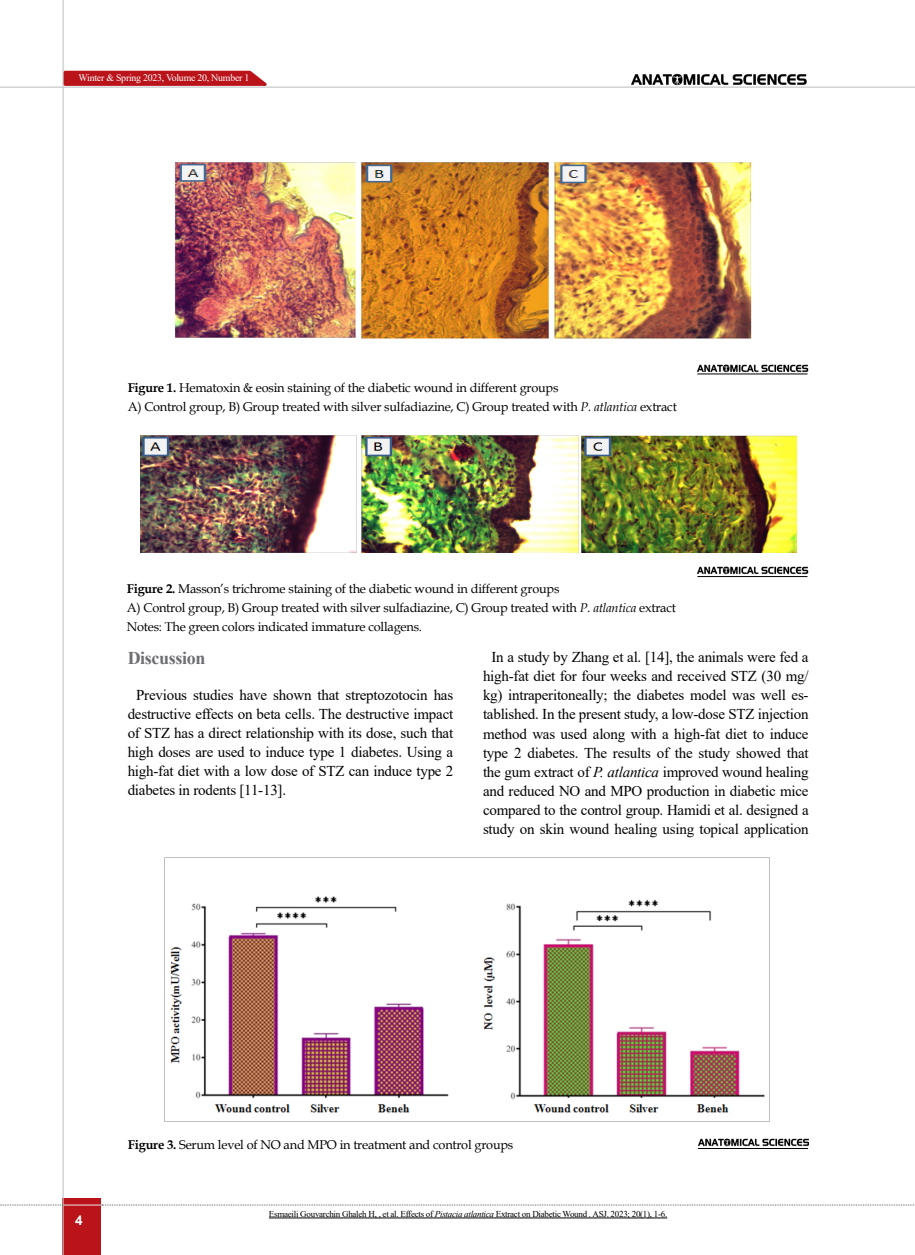
<style>
.page{position:relative;width:915px;height:1255px;background:#fff}
.page>*{position:absolute;margin:0;border:0;box-sizing:border-box;transform-origin:0 0}
.t1{font:700 18px "Times New Roman";letter-spacing:-.02em;color:#6d6e71}
.t2{font:15px/19px "Times New Roman";letter-spacing:-.015em;color:#000;text-align:justify}
.t3{font:700 13.5px "Arial";color:#fff}
.t4{font:12.75px/18.6px "Book Antiqua";letter-spacing:-.015em;color:#000}
.t5{font:10.05px "Times New Roman";letter-spacing:-.025em;color:#fff}
.t6{font:9px "Times New Roman";letter-spacing:-.03em;color:#000}
.s1{font-weight:700}
.s2{font-style:italic}
</style>
<div class="page">
<div style="left:63px;top:1198px;width:38px;height:56px;background:#ba131a"></div>
<hr style="left:62px;top:0;width:2px;height:1254px;background:#c2c4c6">
<hr style="left:0;top:87px;width:914px;height:1px;background:#c2c4c6">
<hr style="left:63px;top:1204px;width:38px;height:1px;background:#ebebec">
<svg style="left:0;top:1204px;width:63px;height:1px"></svg>
<svg style="left:102px;top:1204px;width:813px;height:1px"></svg>
<svg style="left:62px;top:69px;width:212px;height:18px;background:#c7454b"></svg>
<img style="left:626px;top:73px;width:188px;height:15px">
<img style="left:164px;top:857px;width:604px;height:264px">
<img style="left:697px;top:1138px;width:111px;height:9px">
<hr style="left:697px;top:1148px;width:110px;height:1px;background:#000">
<img style="left:140px;top:435px;width:656px;height:117px">
<img style="left:696px;top:566px;width:112px;height:9px">
<hr style="left:697px;top:576px;width:110px;height:1px;background:#000">
<img style="left:175px;top:162px;width:577px;height:177px">
<img style="left:696px;top:364px;width:112px;height:9px">
<hr style="left:697px;top:374px;width:110px;height:1px;background:#000">
<hr style="left:269px;top:1217px;width:398px;height:1px;background:#000">
<p class="t5" style="left:79px;top:70px;width:172px">Winter &amp; Spring 2023, Volume 20, Number 1</p>
<p class="t4" style="left:128px;top:378px;width:550px"><span class="s1">Figure 1.</span> Hematoxin &amp; eosin staining of the diabetic wound in different groups<br>A) Control group, B) Group treated with silver sulfadiazine, C) Group treated with <span class="s2">P. atlantica</span> extract</p>
<p class="t4" style="left:127px;top:579px;width:550px"><span class="s1">Figure 2.</span> Masson’s trichrome staining of the diabetic wound in different groups<br>A) Control group, B) Group treated with silver sulfadiazine, C) Group treated with <span class="s2">P. atlantica</span> extract<br>Notes: The green colors indicated immature collagens.</p>
<p class="t1" style="left:128px;top:645px;width:79px">Discussion</p>
<p class="t2" style="left:128px;top:685px;width:327px;text-indent:9px">Previous studies have shown that streptozotocin has destructive effects on beta cells. The destructive impact of STZ has a direct relationship with its dose, such that high doses are used to induce type 1 diabetes. Using a high-fat diet with a low dose of STZ can induce type 2 diabetes in rodents [11-13].</p>
<p class="t2" style="left:483px;top:647px;width:327px;text-align:center">In a study by Zhang et al. [14], the animals were fed a high-fat diet for four weeks and received STZ (30 mg/ kg) intraperitoneally; the diabetes model was well es&shy;tablished. In the present study, a low-dose STZ injection method was used along with a high-fat diet to induce type 2 diabetes. The results of the study showed that the gum extract of <span class="s2">P. atlantica</span> improved wound healing and reduced NO and MPO production in diabetic mice compared to the control group. Hamidi et al. designed a study on skin wound healing using topical application</p>
<p class="t3" style="left:75px;top:1210px;width:9px">4</p>
<p class="t4" style="left:128px;top:1134px;width:387px"><span class="s1">Figure 3.</span> Serum level of NO and MPO in treatment and control groups</p>
<p class="t6" style="left:269px;top:1207px;width:400px">Esmaeili Gouvarchin Ghaleh H, , et al. Effects of <span class="s2">Pistacia atlantica</span> Extract on Diabetic Wound . ASJ. 2023; 20(1), 1-6.</p>
</div>
